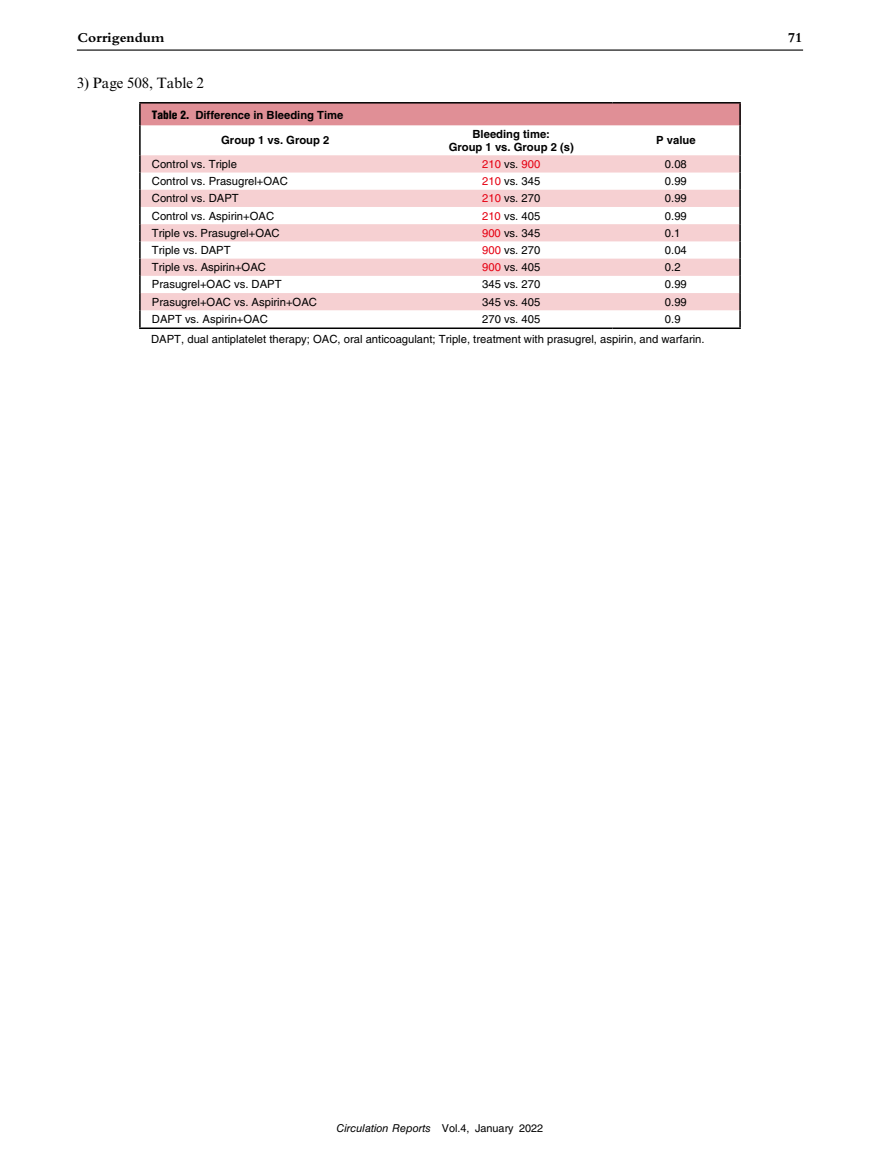
<style>
.page{position:relative;width:880px;height:1175px;background:#fff}
.page>*{position:absolute;margin:0;border:0;box-sizing:border-box;transform-origin:0 0}
.t1{font:15px "Times NRMT Pro";letter-spacing:-.005em;color:#000}
.t2{font:700 14.25px "Bembo Std";color:#000}
.t3{font:11.25px/20.2px "Helvetica LT Std";color:#000}
.t4{font:700 11.25px/12.8px "Helvetica LT Std";color:#000;text-align:center}
.t5{font:11.25px "Helvetica LT Std";color:#e60012}
.t6{font:italic 10.8px "Helvetica LT Std";color:#000}
.s1{font-weight:900;font-stretch:condensed}
.s2{color:#000}
.s3{color:#e60012}
.s4{font-family:"Gothic BBB Pr 6";font-weight:500;font-size:10.5px}
.s5{font-style:normal}
</style>
<div class="page">
<hr style="left:77px;top:49px;width:726px;height:2px;background:#000">
<div style="left:140px;top:103px;width:600px;height:22px;background:#e08f96"></div>
<svg style="left:141px;top:125px;width:598px;height:186px"></svg>
<svg style="left:141px;top:155px;width:598px;height:155px;fill:#f6d0d2"></svg>
<hr style="left:139px;top:102px;width:271px;height:2px;background:#000">
<hr style="left:410px;top:102px;width:202px;height:2px;background:#000">
<hr style="left:612px;top:102px;width:129px;height:2px;background:#000">
<hr style="left:139px;top:104px;width:2px;height:21px;background:#000">
<hr style="left:739px;top:104px;width:2px;height:21px;background:#000">
<hr style="left:139px;top:125px;width:2px;height:30px;background:#000">
<hr style="left:739px;top:125px;width:2px;height:30px;background:#000">
<svg style="left:139px;top:155px;width:2px;height:172px"></svg>
<svg style="left:739px;top:155px;width:2px;height:172px"></svg>
<hr style="left:139px;top:327px;width:271px;height:2px;background:#000">
<hr style="left:410px;top:327px;width:202px;height:2px;background:#000">
<hr style="left:612px;top:327px;width:129px;height:2px;background:#000">
<p class="t2" style="left:78px;top:29px;width:88px">Corrigendum</p>
<p class="t2" style="left:788px;top:29px;width:16px">71</p>
<h1 class="t1" style="left:77px;top:73px;width:129px">3) Page 508, Table 2</h1>
<p class="t4" style="left:152px;top:109px;width:193px"><span class="s1">Table 2.</span> Difference in Bleeding Time</p>
<p class="t4" style="left:221px;top:134px;width:110px">Group 1 vs. Group 2</p>
<p class="t4" style="left:449px;top:127px;width:127px">Bleeding time:<br>Group 1 vs. Group 2 (s)</p>
<p class="t4" style="left:656px;top:134px;width:41px">P value</p>
<p class="t3" style="left:152px;top:154px;width:87px">Control vs. Triple</p>
<p class="t5" style="left:482px;top:157px;width:60px">210 <span class="s2">vs.</span> 900</p>
<p class="t3" style="left:665px;top:154px;width:23px">0.08</p>
<p class="t3" style="left:152px;top:171px;width:137px">Control vs. Prasugrel+OAC</p>
<p class="t3" style="left:482px;top:171px;width:60px"><span class="s3">210</span> vs. 345</p>
<p class="t3" style="left:665px;top:171px;width:23px">0.99</p>
<p class="t3" style="left:152px;top:188px;width:88px">Control vs. DAPT</p>
<p class="t3" style="left:482px;top:188px;width:60px"><span class="s3">210</span> vs. 270</p>
<p class="t3" style="left:665px;top:188px;width:23px">0.99</p>
<p class="t3" style="left:152px;top:205px;width:124px">Control vs. Aspirin+OAC</p>
<p class="t3" style="left:482px;top:205px;width:60px"><span class="s3">210</span> vs. 405</p>
<p class="t3" style="left:665px;top:205px;width:23px">0.99</p>
<p class="t3" style="left:152px;top:223px;width:129px">Triple vs. Prasugrel+OAC</p>
<p class="t3" style="left:482px;top:223px;width:60px"><span class="s3">900</span> vs. 345</p>
<p class="t3" style="left:665px;top:223px;width:23px">0.1<span class="s4">　　</span></p>
<p class="t3" style="left:152px;top:240px;width:80px">Triple vs. DAPT</p>
<p class="t3" style="left:482px;top:240px;width:60px"><span class="s3">900</span> vs. 270</p>
<p class="t3" style="left:665px;top:240px;width:23px">0.04</p>
<p class="t3" style="left:152px;top:257px;width:116px">Triple vs. Aspirin+OAC</p>
<p class="t3" style="left:482px;top:257px;width:60px"><span class="s3">900</span> vs. 405</p>
<p class="t3" style="left:665px;top:257px;width:23px">0.2<span class="s4">　　</span></p>
<p class="t3" style="left:152px;top:274px;width:131px">Prasugrel+OAC vs. DAPT</p>
<p class="t3" style="left:482px;top:274px;width:60px">345 vs. 270</p>
<p class="t3" style="left:665px;top:274px;width:23px">0.99</p>
<p class="t3" style="left:152px;top:291px;width:167px">Prasugrel+OAC vs. Aspirin+OAC</p>
<p class="t3" style="left:482px;top:291px;width:60px">345 vs. 405</p>
<p class="t3" style="left:665px;top:291px;width:23px">0.99</p>
<p class="t3" style="left:152px;top:309px;width:117px">DAPT vs. Aspirin+OAC</p>
<p class="t3" style="left:482px;top:309px;width:60px">270 vs. 405</p>
<p class="t3" style="left:151px;top:309px;width:555px;text-indent:514px">0.9<span class="s4">　　<br></span>DAPT, dual antiplatelet therapy; OAC, oral anticoagulant; Triple, treatment with prasugrel, aspirin, and warfarin.</p>
<p class="t6" style="left:337px;top:1122px;width:208px">Circulation Reports <span class="s5">Vol.4, January 2022</span></p>
</div>
